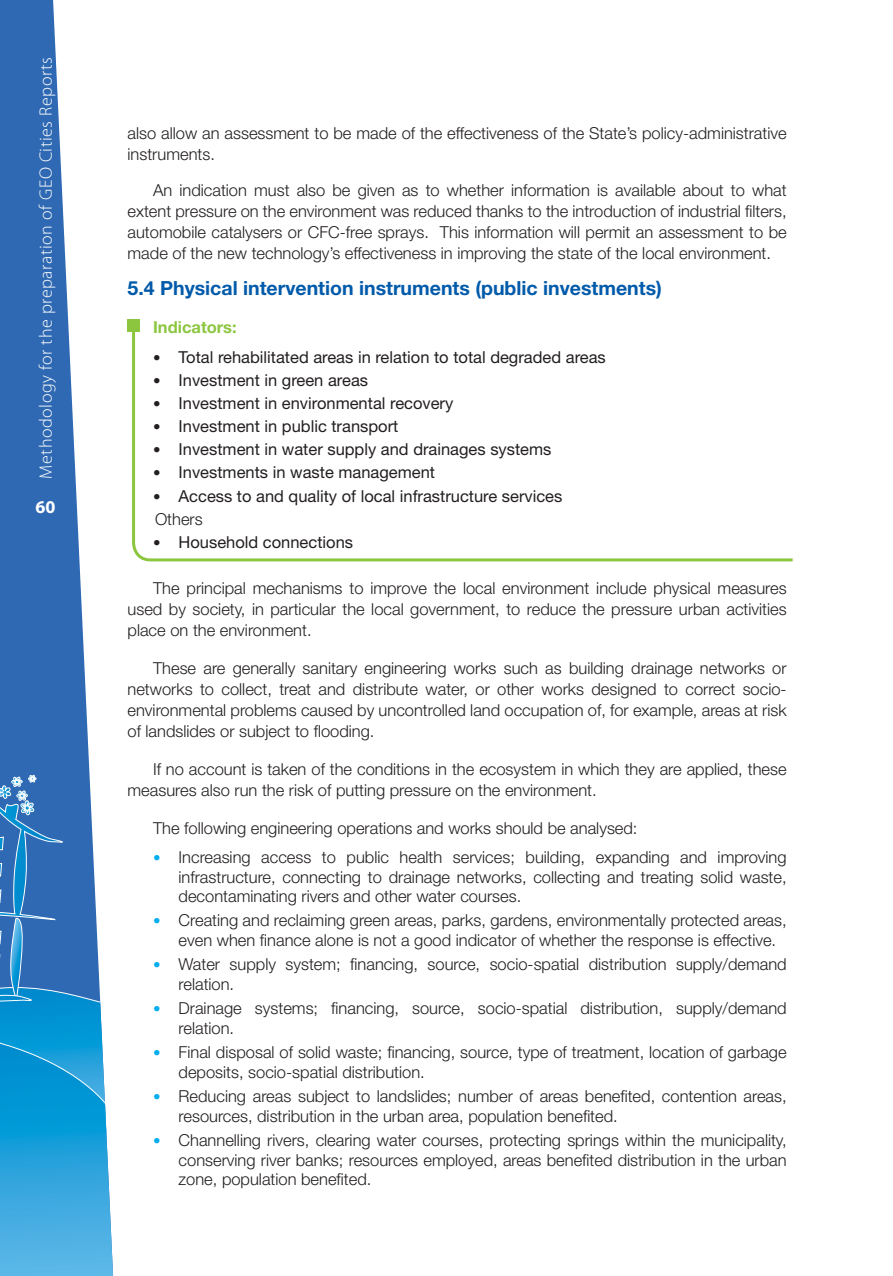
<style>
.page{position:relative;width:893px;height:1276px;background:#fff}
.page>*{position:absolute;margin:0;border:0;box-sizing:border-box;transform-origin:0 0}
.t1{font:700 19.5px "Helvetica Neue LT Std";color:#005aaa}
.t2{font:300 18px "Myriad Pro";letter-spacing:.03em;color:#fff}
.t3{font:700 18px "Myriad Pro";color:#fff}
.t4{font:300 16.5px/21px "Helvetica Neue LT Std";color:#231f20}
.t5{font:16.5px/23.1px "Helvetica Neue LT Std";color:#231f20}
.t6{font:700 16.5px "Helvetica Neue LT Std";color:#8cc63f}
.s1{font-size:15px}
.s2{font-weight:300}
.s3{font-size:15px;color:#00adef}
</style>
<div class="page">
<svg style="left:0;top:0;width:90px;height:775px;fill:#2f69b3"></svg>
<svg style="left:0;top:775px;width:114px;height:501px;background:#419ad2"></svg>
<svg style="left:131px;top:331px;width:662px;height:231px"></svg>
<div style="left:128px;top:319px;width:12px;height:12px;background:#8cc63f"></div>
<p class="t2" style="left:39px;top:478px;width:423px;rotate:-90deg">Methodology for the preparation of GEO Cities Reports</p>
<p class="t3" style="left:35px;top:500px;width:21px">60</p>
<p class="t4" style="left:128px;top:125px;width:661px">also allow an assessment to be made of the effectiveness of the State’s policy-administrative instruments.</p>
<p class="t4" style="left:128px;top:182px;width:661px;text-align:justify;text-indent:26px">An indication must also be given as to whether information is available about to what extent pressure on the environment was reduced thanks to the introduction of industrial filters, automobile catalysers or CFC-free sprays. This information will permit an assessment to be made of the new technology’s effectiveness in improving the state of the local environment.</p>
<p class="t1" style="left:128px;top:281px;width:536px">5.4 Physical intervention instruments (public investments)</p>
<p class="t6" style="left:153px;top:321px;width:85px">Indicators:</p>
<p class="t5" style="left:153px;top:347px;width:454px"><span class="s1">•</span> Total rehabilitated areas in relation to total degraded areas</p>
<p class="t5" style="left:153px;top:370px;width:217px"><span class="s1">•</span> Investment in green areas</p>
<p class="t5" style="left:153px;top:393px;width:302px"><span class="s1">•</span> Investment in environmental recovery</p>
<p class="t5" style="left:153px;top:417px;width:247px"><span class="s1">•</span> Investment in public transport</p>
<p class="t5" style="left:153px;top:440px;width:400px"><span class="s1">•</span> Investment in water supply and drainages systems</p>
<p class="t5" style="left:153px;top:463px;width:283px"><span class="s1">•</span> Investments in waste management</p>
<p class="t5" style="left:153px;top:486px;width:411px"><span class="s1">•</span> Access to and quality of local infrastructure services<br><span class="s2">Others</span></p>
<p class="t5" style="left:153px;top:532px;width:202px"><span class="s1">•</span> Household connections</p>
<p class="t4" style="left:128px;top:580px;width:661px;text-align:justify;text-indent:26px">The principal mechanisms to improve the local environment include physical measures used by society, in particular the local government, to reduce the pressure urban activities place on the environment.</p>
<p class="t4" style="left:128px;top:660px;width:661px;text-align:justify;text-indent:26px">These are generally sanitary engineering works such as building drainage networks or networks to collect, treat and distribute water, or other works designed to correct socio&shy;environmental problems caused by uncontrolled land occupation of, for example, areas at risk of landslides or subject to flooding.</p>
<p class="t4" style="left:128px;top:761px;width:661px;text-indent:26px">If no account is taken of the conditions in the ecosystem in which they are applied, these measures also run the risk of putting pressure on the environment.</p>
<p class="t4" style="left:153px;top:820px;width:486px">The following engineering operations and works should be analysed:</p>
<p class="t4" style="left:179px;top:849px;width:610px;line-height:19.8px;text-align:justify;text-indent:-26px"><span class="s3">•</span> Increasing access to public health services; building, expanding and improving infrastructure, connecting to drainage networks, collecting and treating solid waste, decontaminating rivers and other water courses.</p>
<p class="t4" style="left:179px;top:912px;width:610px;line-height:19.8px;text-indent:-26px"><span class="s3">•</span> Creating and reclaiming green areas, parks, gardens, environmentally protected areas, even when finance alone is not a good indicator of whether the response is effective.</p>
<p class="t4" style="left:179px;top:956px;width:610px;line-height:19.8px;text-indent:-26px"><span class="s3">•</span> Water supply system; financing, source, socio-spatial distribution supply/demand relation.</p>
<p class="t4" style="left:179px;top:1000px;width:610px;line-height:19.8px;text-indent:-26px"><span class="s3">•</span> Drainage systems; financing, source, socio-spatial distribution, supply/demand relation.</p>
<p class="t4" style="left:179px;top:1044px;width:610px;line-height:19.8px;text-indent:-26px"><span class="s3">•</span> Final disposal of solid waste; financing, source, type of treatment, location of garbage deposits, socio-spatial distribution.</p>
<p class="t4" style="left:179px;top:1088px;width:610px;line-height:19.8px;text-indent:-26px"><span class="s3">•</span> Reducing areas subject to landslides; number of areas benefited, contention areas, resources, distribution in the urban area, population benefited.</p>
<p class="t4" style="left:179px;top:1132px;width:610px;line-height:19.8px;text-align:justify;text-indent:-26px"><span class="s3">•</span> Channelling rivers, clearing water courses, protecting springs within the municipality, conserving river banks; resources employed, areas benefited distribution in the urban zone, population benefited.</p>
</div>
